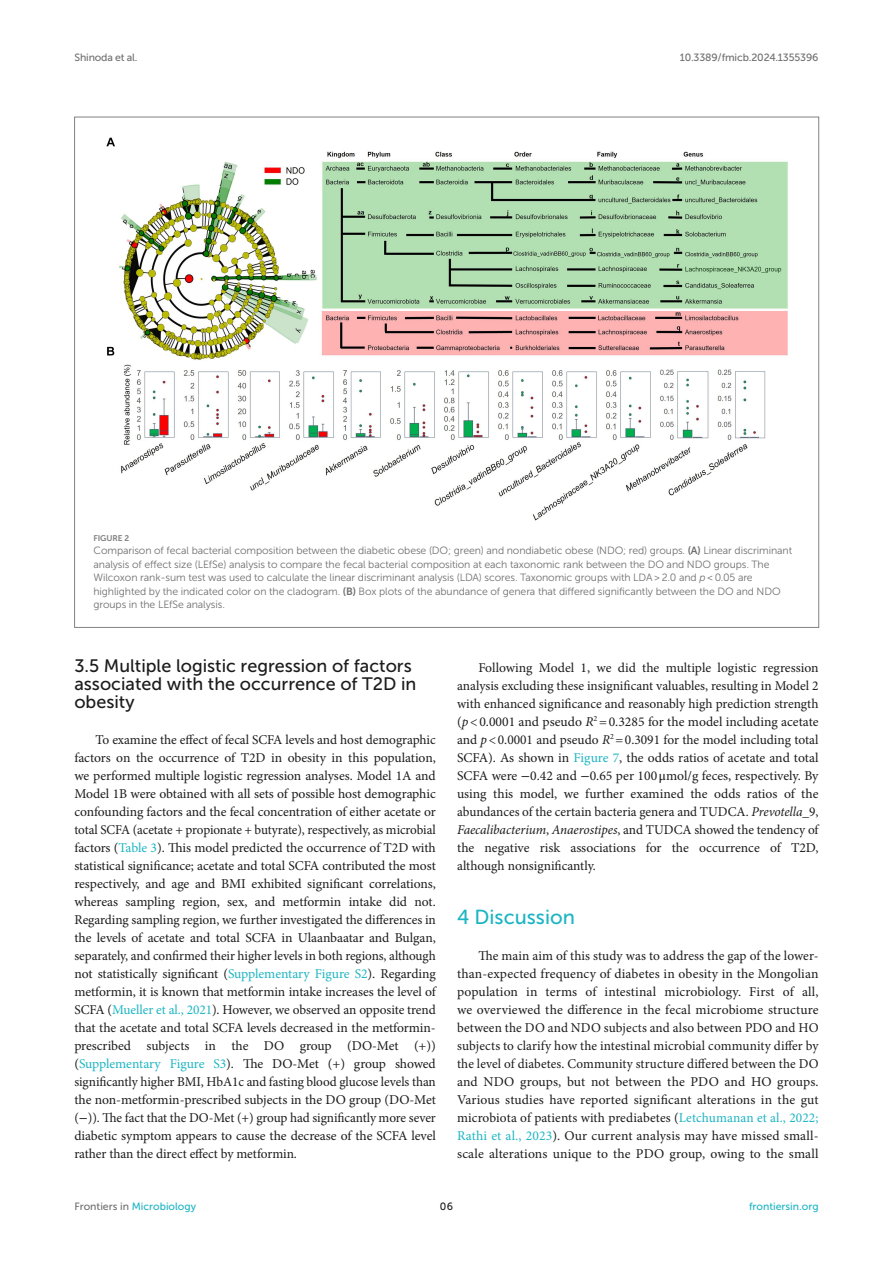
<style>
.page{position:relative;width:893px;height:1263px;background:#fff}
.page>*{position:absolute;margin:0;border:0;box-sizing:border-box;transform-origin:0 0}
.HEAD_1{font:20.25px "Museo Sans 500";color:#1db5c3}
.HEAD_2{font:18px/18px "Museo Sans 500";color:#1b1c1b}
.TEXT_FLUSH{font:13.5px/18px "Minion Pro";color:#1b1c1b;text-align:justify}
.TEXT{font:13.5px/18px "Minion Pro";color:#1b1c1b;text-align:justify}
.FIG_LEG{font:10.5px/13.5px "Museo Sans 300";letter-spacing:-.01em;color:#706f70}
.t1{font:10.5px "Museo Sans 500";letter-spacing:-.015em;color:#706f70}
.t2{font:10.5px "Museo Sans 500";color:#1db5c3}
.t3{font:10.5px "Museo Sans 500";color:#1b1c1b}
.FIG_HD{font:8.25px "Museo Sans 700";letter-spacing:-.01em;color:#7e7f7f}
.s1{font-family:"Museo Sans 700"}
.s2{font-style:italic}
.s3{color:#1db5c3}
.s4{font-family:"STIX General"}
.s5{color:#706f70}
</style>
<div class="page">
<img style="left:106px;top:137px;width:682px;height:384px">
<p class="t1" style="left:74px;top:51px;width:65px">Shinoda et al.</p>
<p class="t1" style="left:680px;top:51px;width:140px">10.3389/fmicb.2024.1355396</p>
<p class="FIG_HD" style="left:94px;top:533px;width:37px">FIGURE 2</p>
<p class="FIG_LEG" style="left:94px;top:544px;width:700px">Comparison of fecal bacterial composition between the diabetic obese (DO; green) and nondiabetic obese (NDO; red) groups. <span class="s1">(A)</span> Linear discriminant analysis of effect size (LEfSe) analysis to compare the fecal bacterial composition at each taxonomic rank between the DO and NDO groups. The Wilcoxon rank-sum test was used to calculate the linear discriminant analysis (LDA) scores. Taxonomic groups with LDA &gt; 2.0 and <span class="s2">p</span> &lt; 0.05 are highlighted by the indicated color on the cladogram. <span class="s1">(B)</span> Box plots of the abundance of genera that differed significantly between the DO and NDO groups in the LEfSe analysis.</p>
<p class="HEAD_2" style="left:74px;top:657px;width:344px">3.5 Multiple logistic regression of factors associated with the occurrence of T2D in obesity</p>
<p class="TEXT_FLUSH" style="left:74px;top:731px;width:363px;text-indent:21px">To examine the effect of fecal SCFA levels and host demographic factors on the occurrence of T2D in obesity in this population, we performed multiple logistic regression analyses. Model 1A and Model 1B were obtained with all sets of possible host demographic confounding factors and the fecal concentration of either acetate or total SCFA (acetate + propionate + butyrate), respectively, as microbial factors (<span class="s3">Table 3</span>). This model predicted the occurrence of T2D with statistical significance; acetate and total SCFA contributed the most respectively, and age and BMI exhibited significant correlations, whereas sampling region, sex, and metformin intake did not.<br>Regarding sampling region, we further investigated the differences in the levels of acetate and total SCFA in Ulaanbaatar and Bulgan, separately, and confirmed their higher levels in both regions, although not statistically significant (<span class="s3">Supplementary Figure S2</span>). Regarding metformin, it is known that metformin intake increases the level of SCFA (<span class="s3">Mueller et al., 2021</span>). However, we observed an opposite trend that the acetate and total SCFA levels decreased in the metformin&shy;prescribed subjects in the DO group (DO-Met (+)) (<span class="s3">Supplementary Figure S3</span>). The DO-Met (+) group showed significantly higher BMI, HbA1c and fasting blood glucose levels than the non-metformin-prescribed subjects in the DO group (DO-Met (<span class="s4">−</span>)). The fact that the DO-Met (+) group had significantly more sever diabetic symptom appears to cause the decrease of the SCFA level rather than the direct effect by metformin.</p>
<p class="TEXT" style="left:457px;top:659px;width:363px;text-indent:21px">Following Model 1, we did the multiple logistic regression analysis excluding these insignificant valuables, resulting in Model 2 with enhanced significance and reasonably high prediction strength (<span class="s2">p</span>&lt;0.0001 and pseudo <span class="s2">R</span><sup>2</sup> =0.3285 for the model including acetate and <span class="s2">p</span>&lt;0.0001 and pseudo <span class="s2">R</span><sup>2</sup> =0.3091 for the model including total SCFA). As shown in <span class="s3">Figure 7</span>, the odds ratios of acetate and total SCFA were <span class="s4">−</span>0.42 and <span class="s4">−</span>0.65 per 100<span class="s4">μ</span>mol/g feces, respectively. By using this model, we further examined the odds ratios of the abundances of the certain bacteria genera and TUDCA. <span class="s2">Prevotella</span>_9, <span class="s2">Faecalibacterium</span>, <span class="s2">Anaerostipes</span>, and TUDCA showed the tendency of the negative risk associations for the occurrence of T2D, although nonsignificantly.</p>
<p class="HEAD_1" style="left:457px;top:906px;width:119px">4 Discussion</p>
<p class="TEXT_FLUSH" style="left:457px;top:947px;width:363px;text-indent:21px">The main aim of this study was to address the gap of the lower&shy;than-expected frequency of diabetes in obesity in the Mongolian population in terms of intestinal microbiology. First of all, we overviewed the difference in the fecal microbiome structure between the DO and NDO subjects and also between PDO and HO subjects to clarify how the intestinal microbial community differ by the level of diabetes. Community structure differed between the DO and NDO groups, but not between the PDO and HO groups.<br>Various studies have reported significant alterations in the gut microbiota of patients with prediabetes (<span class="s3">Letchumanan et al., 2022; Rathi et al., 2023</span>). Our current analysis may have missed small&shy;scale alterations unique to the PDO group, owing to the small</p>
<p class="t2" style="left:74px;top:1200px;width:123px"><span class="s5">Frontiers in</span> Microbiology</p>
<p class="t3" style="left:440px;top:1200px;width:15px">06</p>
<p class="t2" style="left:749px;top:1200px;width:71px">frontiersin.org</p>
</div>
